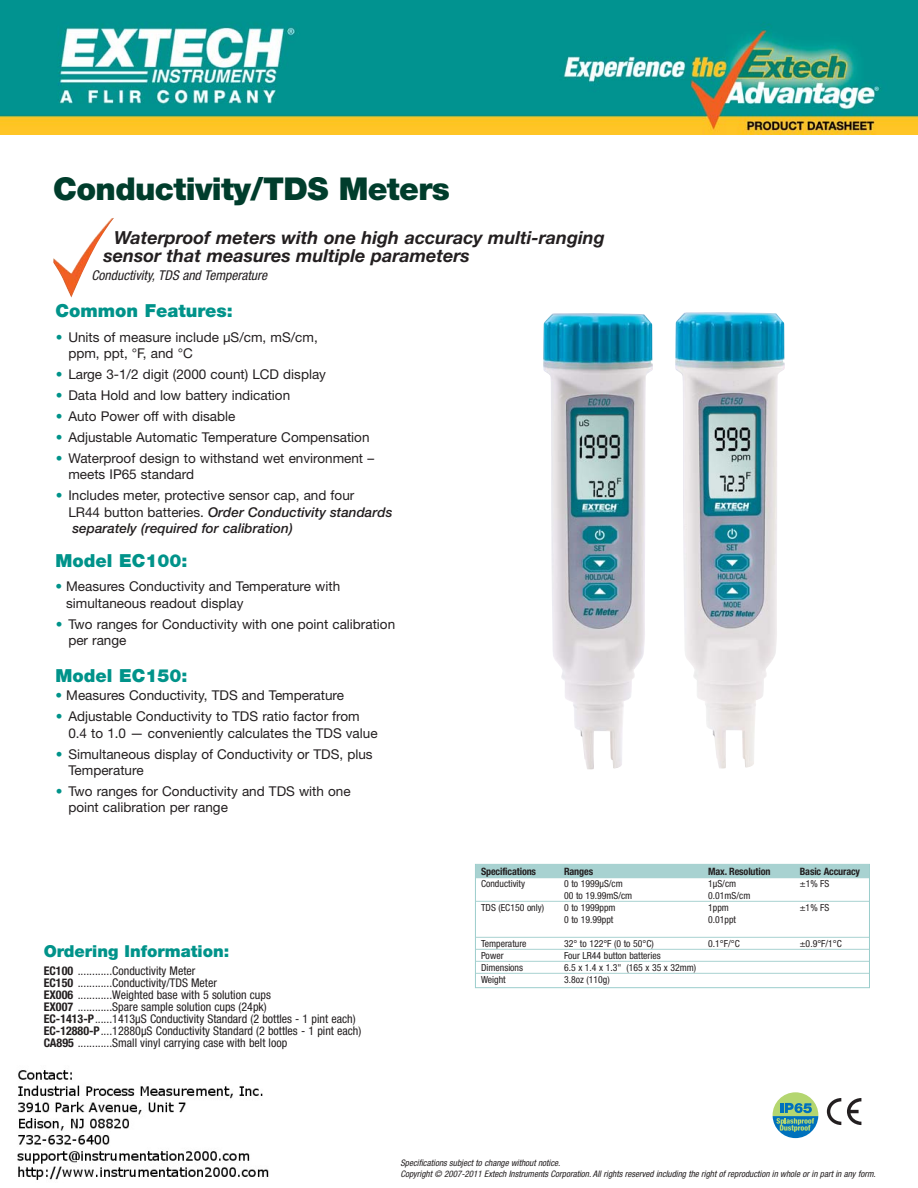
<style>
.page{position:relative;width:918px;height:1188px;background:#fff}
.page>*{position:absolute;margin:0;border:0;box-sizing:border-box;transform-origin:0 0}
.t1{font:900 31.5px "Helvetica Neue LT";letter-spacing:-.02em;color:#003d2c}
.t2{font:italic 700 18px/18px "Helvetica Neue LT";color:#231f20}
.t3{font:900 18px "Helvetica Neue LT";color:#00938a}
.t4{font:900 16.5px "Helvetica Neue LT";color:#00938a}
.t5{font:13.5px/16.2px "Helvetica Neue LT";color:#231f20}
.t6{font:italic 500 13.5px "Helvetica Neue LT";color:#231f20}
.t7{font:italic condensed 13.5px "Helvetica Neue LT";color:#231f20}
.t8{font:condensed 12px/12px "Helvetica Neue LT";color:#231f20}
.t9{font:700 condensed 10.2px "Helvetica Neue LT";letter-spacing:-.015em;color:#231f20}
.t10{font:condensed 9.75px "Helvetica Neue LT";color:#231f20}
.t11{font:italic condensed 9px/10.8px "Helvetica Neue LT";color:#231f20}
.s1{color:#00938a}
.s2{font-weight:400;font-style:normal}
.s3{font-weight:700}
</style>
<div class="page">
<img style="left:53px;top:218px;width:61px;height:80px">
<svg style="left:827px;top:1098px;width:14px;height:27px"></svg>
<svg style="left:847px;top:1098px;width:14px;height:27px"></svg>
<img style="left:543px;top:313px;width:110px;height:456px">
<img style="left:675px;top:312px;width:110px;height:456px">
<div style="left:475px;top:864px;width:395px;height:124px;border:1px solid #9ccdcc"></div>
<div style="left:476px;top:865px;width:393px;height:13px;background:#a8d2d1"></div>
<hr style="left:476px;top:901px;width:393px;height:1px;background:#a8d2d1">
<hr style="left:476px;top:937px;width:393px;height:1px;background:#a8d2d1">
<hr style="left:476px;top:949px;width:393px;height:1px;background:#a8d2d1">
<hr style="left:476px;top:961px;width:393px;height:1px;background:#a8d2d1">
<hr style="left:476px;top:973px;width:393px;height:1px;background:#a8d2d1">
<img style="left:0;top:0;width:918px;height:135px">
<svg style="left:773px;top:1092px;width:46px;height:46px"></svg>
<img style="left:17px;top:1070px;width:252px;height:110px">
<h1 class="t1" style="left:53px;top:177px;width:398px">Conductivity/TDS Meters</h1>
<h2 class="t2" style="left:103px;top:230px;width:503px;text-indent:11px">Waterproof meters with one high accuracy multi-ranging sensor that measures multiple parameters</h2>
<p class="t7" style="left:92px;top:270px;width:177px">Conductivity, TDS and Temperature</p>
<h2 class="t3" style="left:55px;top:304px;width:179px">Common Features:</h2>
<p class="t5" style="left:68px;top:330px;width:251px;text-indent:-13px"><span class="s1">•</span> Units of measure include μS/cm, mS/cm, ppm, ppt, °F, and °C</p>
<p class="t5" style="left:56px;top:367px;width:272px"><span class="s1">•</span> Large 3-1/2 digit (2000 count) LCD display</p>
<p class="t5" style="left:56px;top:389px;width:236px"><span class="s1">•</span> Data Hold and low battery indication</p>
<p class="t5" style="left:56px;top:410px;width:181px"><span class="s1">•</span> Auto Power off with disable</p>
<p class="t5" style="left:56px;top:431px;width:315px"><span class="s1">•</span> Adjustable Automatic Temperature Compensation</p>
<p class="t5" style="left:68px;top:452px;width:307px;text-indent:-13px"><span class="s1">•</span> Waterproof design to withstand wet environment – meets IP65 standard</p>
<p class="t5" style="left:56px;top:489px;width:300px"><span class="s1">•</span> Includes meter, protective sensor cap, and four</p>
<p class="t6" style="left:68px;top:507px;width:326px"><span class="s2">LR44 button batteries.</span> Order Conductivity standards</p>
<p class="t6" style="left:73px;top:523px;width:222px">separately (required for calibration)</p>
<h2 class="t3" style="left:55px;top:554px;width:134px">Model EC100:</h2>
<p class="t5" style="left:66px;top:580px;width:276px;text-indent:-11px"><span class="s1">•</span> Measures Conductivity and Temperature with simultaneous readout display</p>
<p class="t5" style="left:68px;top:617px;width:328px;text-indent:-13px"><span class="s1">•</span> Two ranges for Conductivity with one point calibration per range</p>
<h2 class="t3" style="left:55px;top:669px;width:134px">Model EC150:</h2>
<p class="t5" style="left:55px;top:689px;width:290px"><span class="s1">•</span> Measures Conductivity, TDS and Temperature</p>
<p class="t5" style="left:68px;top:710px;width:311px;text-indent:-13px"><span class="s1">•</span> Adjustable Conductivity to TDS ratio factor from<br>0.4 to 1.0 — conveniently calculates the TDS value</p>
<p class="t5" style="left:68px;top:747px;width:306px;text-indent:-13px"><span class="s1">•</span> Simultaneous display of Conductivity or TDS, plus<br>Temperature</p>
<p class="t5" style="left:68px;top:784px;width:284px;text-indent:-13px"><span class="s1">•</span> Two ranges for Conductivity and TDS with one point calibration per range</p>
<p class="t4" style="left:44px;top:946px;width:187px">Ordering Information:</p>
<p class="t8" style="left:44px;top:966px;width:319px"><span class="s3">EC100</span> ............Conductivity Meter<br><span class="s3">EC150</span> ............Conductivity/TDS Meter<br><span class="s3">EX006</span> ............Weighted base with 5 solution cups<br><span class="s3">EX007</span> ............Spare sample solution cups (24pk)<br><span class="s3">EC-1413-P</span>......1413μS Conductivity Standard (2 bottles - 1 pint each)<br><span class="s3">EC-12880-P</span>....12880μS Conductivity Standard (2 bottles - 1 pint each)<br><span class="s3">CA895</span> ............Small vinyl carrying case with belt loop</p>
<p class="t9" style="left:481px;top:868px;width:57px">Specifications</p>
<p class="t9" style="left:564px;top:868px;width:31px">Ranges</p>
<p class="t9" style="left:708px;top:868px;width:64px">Max. Resolution</p>
<p class="t9" style="left:800px;top:868px;width:62px">Basic Accuracy</p>
<p class="t10" style="left:481px;top:880px;width:46px">Conductivity</p>
<p class="t10" style="left:564px;top:880px;width:60px">0 to 1999μS/cm</p>
<p class="t10" style="left:708px;top:880px;width:29px">1μS/cm</p>
<p class="t10" style="left:800px;top:880px;width:31px">±1% FS</p>
<p class="t10" style="left:564px;top:892px;width:70px">00 to 19.99mS/cm</p>
<p class="t10" style="left:708px;top:892px;width:44px">0.01mS/cm</p>
<p class="t10" style="left:481px;top:904px;width:65px">TDS (EC150 only)</p>
<p class="t10" style="left:564px;top:904px;width:53px">0 to 1999ppm</p>
<p class="t10" style="left:708px;top:904px;width:22px">1ppm</p>
<p class="t10" style="left:800px;top:904px;width:31px">±1% FS</p>
<p class="t10" style="left:564px;top:916px;width:51px">0 to 19.99ppt</p>
<p class="t10" style="left:708px;top:916px;width:29px">0.01ppt</p>
<p class="t10" style="left:481px;top:940px;width:47px">Temperature</p>
<p class="t10" style="left:564px;top:940px;width:91px">32° to 122°F (0 to 50°C)</p>
<p class="t10" style="left:708px;top:940px;width:33px">0.1°F/°C</p>
<p class="t10" style="left:800px;top:940px;width:44px">±0.9°F/1°C</p>
<p class="t10" style="left:481px;top:952px;width:24px">Power</p>
<p class="t10" style="left:564px;top:952px;width:98px">Four LR44 button batteries</p>
<p class="t10" style="left:481px;top:964px;width:44px">Dimensions</p>
<p class="t10" style="left:564px;top:964px;width:134px">6.5 x 1.4 x 1.3" (165 x 35 x 32mm)</p>
<p class="t10" style="left:481px;top:976px;width:26px">Weight</p>
<p class="t10" style="left:564px;top:976px;width:47px">3.8oz (110g)</p>
<p class="t11" style="left:400px;top:1158px;width:477px">Specifications subject to change without notice.<br>Copyright © 2007-2011 Extech Instruments Corporation. All rights reserved including the right of reproduction in whole or in part in any form.</p>
</div>
